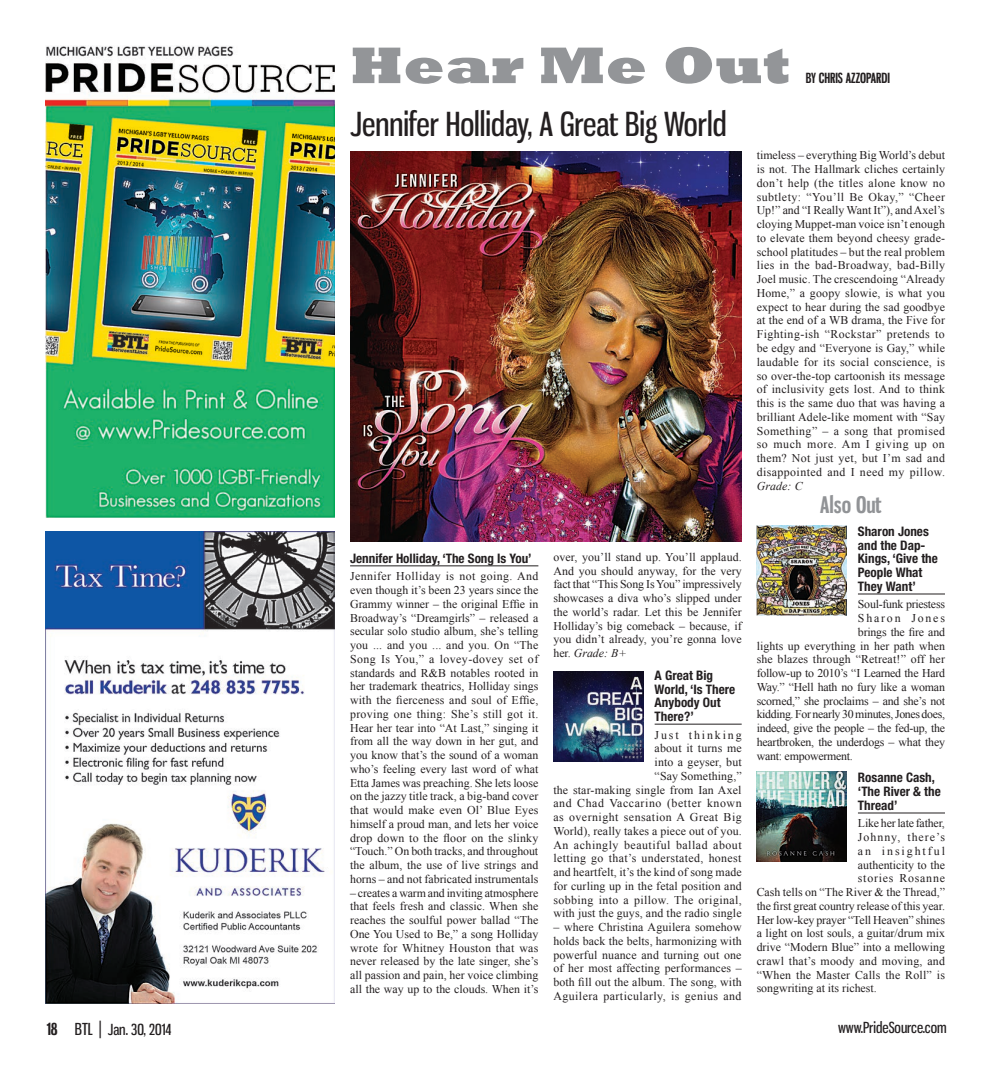
<style>
.page{position:relative;width:990px;height:1080px;background:#fff}
.page>*{position:absolute;margin:0;border:0;box-sizing:border-box;transform-origin:0 0}
.Column_Name{font:800 52.25px "Rockwell";color:#939598;scale:1.16 1}
.Subhead{font:32.5px "Gnuolane Rg";color:#231f20}
.Also_Out{font:700 22.5px "Gnuolane Rg";color:#919396}
.t1{font:15px "Gnuolane Rg";color:#231f20}
.Column_Name-2{font:700 13.75px "Gnuolane Rg";color:#231f20;scale:.95 1}
.AlbumTitle{font:700 condensed 13.12px/13.8px "Helvetica Neue";color:#231f20}
.HMOText{font:11.88px/13.8px "Times New Roman";letter-spacing:.005em;color:#231f20;text-align:justify}
.HMOText-2{font:11.88px "Times New Roman";letter-spacing:-.02em;color:#231f20}
.HMOText-3{font:11.88px "Times New Roman";letter-spacing:-.015em;color:#231f20}
.HMOText-4{font:11.88px "Times New Roman";letter-spacing:-.03em;color:#231f20}
.HMOText-5{font:11.88px "Times New Roman";letter-spacing:.085em;color:#231f20}
.HMOText-6{font:11.88px "Times New Roman";letter-spacing:.065em;color:#231f20}
.HMOText-7{font:11.88px "Times New Roman";letter-spacing:.165em;color:#231f20}
.HMOText-8{font:11.88px "Times New Roman";letter-spacing:.155em;color:#231f20}
.s1{font-style:italic}
.s2{font-weight:700;font-size:16.25px}
.s3{font-size:16.25px}
.s4{font-size:17.5px}
</style>
<div class="page">
<img style="left:45px;top:531px;width:290px;height:472px">
<img style="left:45px;top:45px;width:290px;height:473px">
<hr style="left:350px;top:566px;width:188px;height:1px;background:#231f20">
<hr style="left:655px;top:724px;width:87px;height:1px;background:#231f20">
<hr style="left:858px;top:594px;width:87px;height:1px;background:#231f20">
<hr style="left:858px;top:813px;width:87px;height:1px;background:#231f20">
<img style="left:350px;top:151px;width:392px;height:390px">
<img style="left:553px;top:671px;width:90px;height:90px">
<img style="left:757px;top:526px;width:90px;height:90px">
<img style="left:757px;top:771px;width:90px;height:90px">
<p class="Column_Name" style="left:350px;top:35px;width:381px">Hear Me Out</p>
<p class="Subhead" style="left:350px;top:104px;width:378px">Jennifer Holliday, A Great Big World</p>
<p class="Column_Name-2" style="left:806px;top:70px;width:90px">BY CHRIS AZZOPARDI</p>
<p class="AlbumTitle" style="left:350px;top:551px;width:183px">Jennifer Holliday, ‘The Song Is You’</p>
<p class="HMOText" style="left:350px;top:569px;width:190px">Jennifer Holliday is not going. And even though it’s been 23 years since the Grammy winner – the original Effie in Broadway’s “Dreamgirls” – released a secular solo studio album, she’s telling you ... and you ... and you. On “The Song Is You,” a lovey-dovey set of standards and R&amp;B notables rooted in her trademark theatrics, Holliday sings with the fierceness and soul of Effie, proving one thing: She’s still got it.<br>Hear her tear into “At Last,” singing it from all the way down in her gut, and you know that’s the sound of a woman who’s feeling every last word of what Etta James was preaching. She lets loose on the jazzy title track, a big-band cover that would make even Ol’ Blue Eyes himself a proud man, and lets her voice drop down to the floor on the slinky “Touch.” On both tracks, and throughout the album, the use of live strings and horns – and not fabricated instrumentals</p>
<p class="HMOText" style="left:350px;top:886px;width:190px">– creates a warm and inviting atmosphere that feels fresh and classic. When she reaches the soulful power ballad “The One You Used to Be,” a song Holliday wrote for Whitney Houston that was never released by the late singer, she’s all passion and pain, her voice climbing all the way up to the clouds. When it’s</p>
<p class="HMOText" style="left:553px;top:550px;width:190px">over, you’ll stand up. You’ll applaud.<br>And you should anyway, for the very fact that “This Song Is You” impressively showcases a diva who’s slipped under the world’s radar. Let this be Jennifer Holliday’s big comeback – because, if you didn’t already, you’re gonna love her. <span class="s1">Grade: B+</span></p>
<p class="AlbumTitle" style="left:655px;top:668px;width:82px">A Great Big<br>World, ‘Is There<br>Anybody Out<br>There?’</p>
<p class="HMOText" style="left:553px;top:728px;width:190px;text-align:right">Just thinking<br>about it turns me<br>into a geyser, but<br>“Say Something,”<br>the star-making single from Ian Axel and Chad Vaccarino (better known as overnight sensation A Great Big<br>World), really takes a piece out of you.<br>An achingly beautiful ballad about letting go that’s understated, honest and heartfelt, it’s the kind of song made for curling up in the fetal position and sobbing into a pillow. The original, with just the guys, and the radio single</p>
<p class="HMOText" style="left:553px;top:920px;width:190px">– where Christina Aguilera somehow holds back the belts, harmonizing with powerful nuance and turning out one of her most affecting performances – both fill out the album. The song, with Aguilera particularly, is genius and</p>
<p class="HMOText" style="left:757px;top:148px;width:190px">timeless – everything Big World’s debut is not. The Hallmark cliches certainly don’t help (the titles alone know no subtlety: “You’ll Be Okay,” “Cheer Up!” and “I Really Want It”), and Axel’s cloying Muppet-man voice isn’t enough to elevate them beyond cheesy grade&shy;school platitudes – but the real problem lies in the bad-Broadway, bad-Billy Joel music. The crescendoing “Already Home,” a goopy slowie, is what you expect to hear during the sad goodbye at the end of a WB drama, the Five for Fighting-ish “Rockstar” pretends to be edgy and “Everyone is Gay,” while laudable for its social conscience, is so over-the-top cartoonish its message of inclusivity gets lost. And to think this is the same duo that was having a brilliant Adele-like moment with “Say Something” – a song that promised so much more. Am I giving up on them? Not just yet, but I’m sad and disappointed and I need my pillow.<br><span class="s1">Grade: C</span></p>
<p class="Also_Out" style="left:820px;top:491px;width:63px">Also Out</p>
<p class="AlbumTitle" style="left:858px;top:524px;width:81px">Sharon Jones and the Dap-<br>Kings, ‘Give the<br>People What<br>They Want’</p>
<p class="HMOText-2" style="left:858px;top:598px;width:89px">Soul-funk priestess</p>
<p class="HMOText-8" style="left:858px;top:611px;width:89px">Sharon Jones</p>
<p class="HMOText-3" style="left:858px;top:625px;width:89px">brings the fire and</p>
<p class="HMOText" style="left:757px;top:639px;width:190px">lights up everything in her path when</p>
<p class="HMOText" style="left:757px;top:652px;width:190px">she blazes through “Retreat!” off her</p>
<p class="HMOText-2" style="left:757px;top:666px;width:190px">follow-up to 2010’s “I Learned the Hard</p>
<p class="HMOText-2" style="left:757px;top:680px;width:190px">Way.” “Hell hath no fury like a woman</p>
<p class="HMOText-2" style="left:757px;top:694px;width:190px">scorned,” she proclaims – and she’s not</p>
<p class="HMOText-4" style="left:757px;top:708px;width:190px">kidding. For nearly 30 minutes, Jones does,</p>
<p class="HMOText-2" style="left:757px;top:721px;width:190px">indeed, give the people – the fed-up, the</p>
<p class="HMOText-3" style="left:757px;top:735px;width:190px">heartbroken, the underdogs – what they</p>
<p class="HMOText-2" style="left:757px;top:749px;width:98px">want: empowerment.</p>
<p class="AlbumTitle" style="left:858px;top:771px;width:84px">Rosanne Cash, ‘The River &amp; the<br>Thread’</p>
<p class="HMOText-3" style="left:858px;top:817px;width:89px">Like her late father,</p>
<p class="HMOText-5" style="left:858px;top:830px;width:89px">Johnny, there’s</p>
<p class="HMOText-7" style="left:858px;top:844px;width:89px">an insightful</p>
<p class="HMOText" style="left:858px;top:858px;width:89px">authenticity to the</p>
<p class="HMOText-6" style="left:858px;top:872px;width:89px">stories Rosanne</p>
<p class="HMOText" style="left:757px;top:885px;width:190px">Cash tells on “The River &amp; the Thread,”</p>
<p class="HMOText" style="left:757px;top:899px;width:190px">the first great country release of this year.</p>
<p class="HMOText" style="left:757px;top:913px;width:190px">Her low-key prayer “Tell Heaven” shines</p>
<p class="HMOText" style="left:757px;top:926px;width:190px">a light on lost souls, a guitar/drum mix</p>
<p class="HMOText" style="left:757px;top:940px;width:190px">drive “Modern Blue” into a mellowing</p>
<p class="HMOText" style="left:757px;top:954px;width:190px">crawl that’s moody and moving, and</p>
<p class="HMOText" style="left:757px;top:968px;width:190px">“When the Master Calls the Roll” is</p>
<p class="HMOText" style="left:757px;top:981px;width:122px">songwriting at its richest.</p>
<p class="t1" style="left:47px;top:1021px;width:126px"><span class="s2">18</span> <span class="s3">BTL</span> <span class="s4">|</span> Jan. 30, 2014</p>
<p class="t1" style="left:838px;top:1019px;width:110px">www.PrideSource.com</p>
</div>
